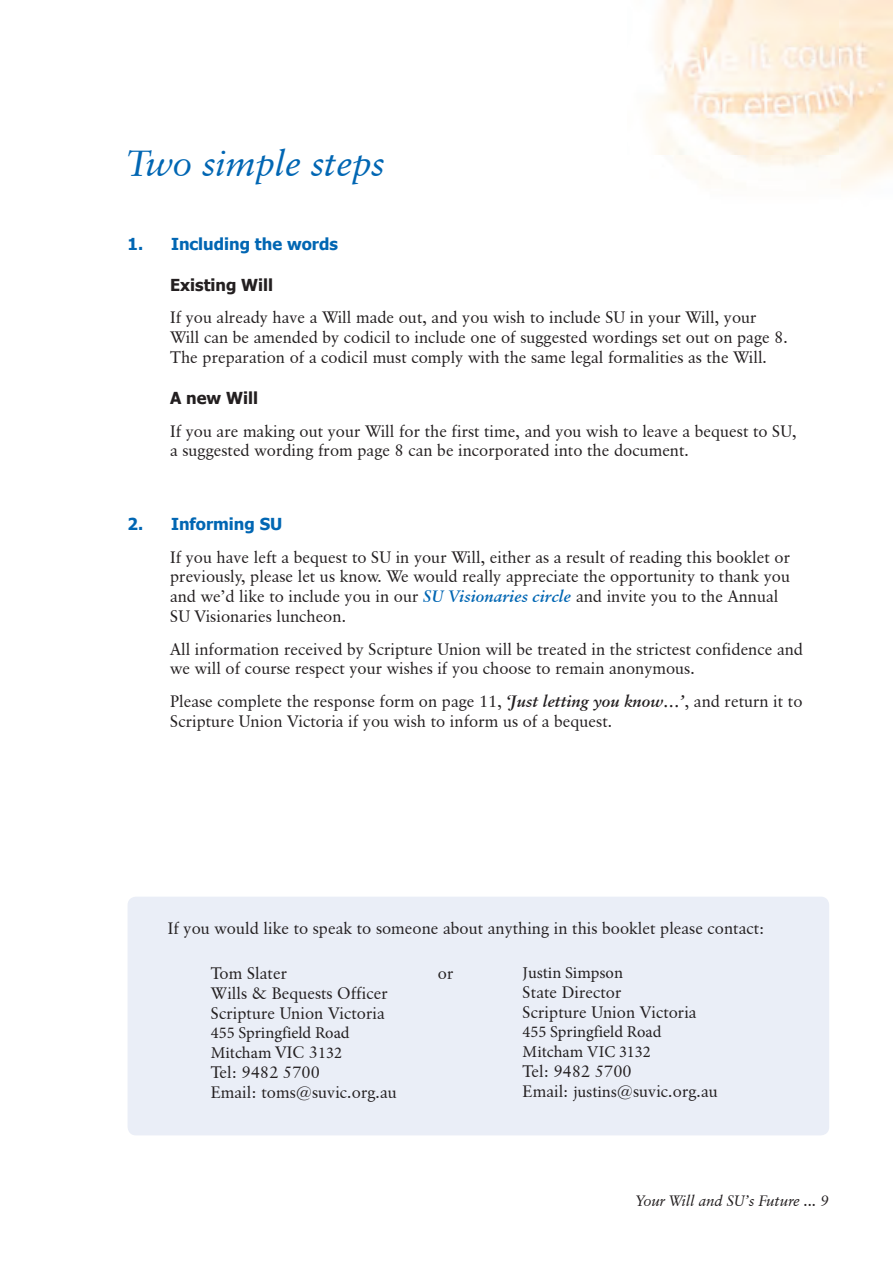
<style>
.page{position:relative;width:893px;height:1263px;background:#fff}
.page>*{position:absolute;margin:0;border:0;box-sizing:border-box;transform-origin:0 0}
.t1{font:italic 36px "Classical Garamond BT";color:#0166b3}
.t2{font:16.5px/19.8px "Classical Garamond BT";color:#231f20}
.t3{font:16.5px/20.4px "Minion Pro";color:#231f20}
.t4{font:700 16.5px "Tahoma";color:#0166b3}
.t5{font:700 16.5px "Tahoma";color:#231f20}
.t6{font:italic 15px "Classical Garamond BT";color:#231f20}
.s1{font-weight:700;font-style:italic;color:#0166b3}
.s2{font-weight:700;font-style:italic}
.s3{font-family:"Classical Garamond BT"}
.s4{font-family:"Minion Pro"}
</style>
<div class="page">
<div style="left:128px;top:897px;width:701px;height:238px;background:#eaeef7;border-radius:9px"></div>
<img style="left:649px;top:0;width:244px;height:189px">
<h1 class="t1" style="left:128px;top:142px;width:259px">Two simple steps</h1>
<p class="t4" style="left:128px;top:232px;width:212px">1. Including the words</p>
<p class="t5" style="left:170px;top:273px;width:105px">Existing Will</p>
<p class="t2" style="left:170px;top:308px;width:620px">If you already have a Will made out, and you wish to include SU in your Will, your<br>Will can be amended by codicil to include one of suggested wordings set out on page 8.<br>The preparation of a codicil must comply with the same legal formalities as the Will.</p>
<p class="t5" style="left:170px;top:386px;width:89px">A new Will</p>
<p class="t2" style="left:170px;top:421px;width:628px">If you are making out your Will for the first time, and you wish to leave a bequest to SU, a suggested wording from page 8 can be incorporated into the document.</p>
<p class="t4" style="left:128px;top:512px;width:156px">2. Informing SU</p>
<p class="t2" style="left:170px;top:547px;width:621px">If you have left a bequest to SU in your Will, either as a result of reading this booklet or previously, please let us know. We would really appreciate the opportunity to thank you and we’d like to include you in our <span class="s1">SU Visionaries circle</span> and invite you to the Annual SU Visionaries luncheon.</p>
<p class="t2" style="left:170px;top:639px;width:634px">All information received by Scripture Union will be treated in the strictest confidence and we will of course respect your wishes if you choose to remain anonymous.</p>
<p class="t2" style="left:170px;top:691px;width:634px">Please complete the response form on page 11, <span class="s2">‘Just letting you know…’</span>, and return it to<br>Scripture Union Victoria if you wish to inform us of a bequest.</p>
<p class="t2" style="left:168px;top:918px;width:598px">If you would like to speak to someone about anything in this booklet please contact:</p>
<p class="t2" style="left:211px;top:963px;width:78px">Tom Slater</p>
<p class="t2" style="left:438px;top:963px;width:17px">or</p>
<p class="t2" style="left:211px;top:983px;width:178px">Wills &amp; Bequests Officer<br>Scripture Union Victoria</p>
<p class="t3" style="left:211px;top:1022px;width:140px">455 Springfield Road<br>Mitcham <span class="s3">VIC 3</span>132</p>
<p class="t2" style="left:211px;top:1062px;width:188px">Tel: 9482 5700<br>Email: toms@suvic.org.au</p>
<p class="t3" style="left:523px;top:963px;width:102px">Justin Simpson</p>
<p class="t2" style="left:523px;top:982px;width:176px">State Director<br>Scripture Union Victoria</p>
<p class="t3" style="left:523px;top:1022px;width:140px">455 Springfield Road<br>Mitcham VIC 3132</p>
<p class="t2" style="left:523px;top:1061px;width:197px">Tel: 9482 5700<br>Email: <span class="s4">justins</span>@suvic.org.au</p>
<p class="t6" style="left:636px;top:1192px;width:195px">Your Will and SU’s Future ... 9</p>
</div>
